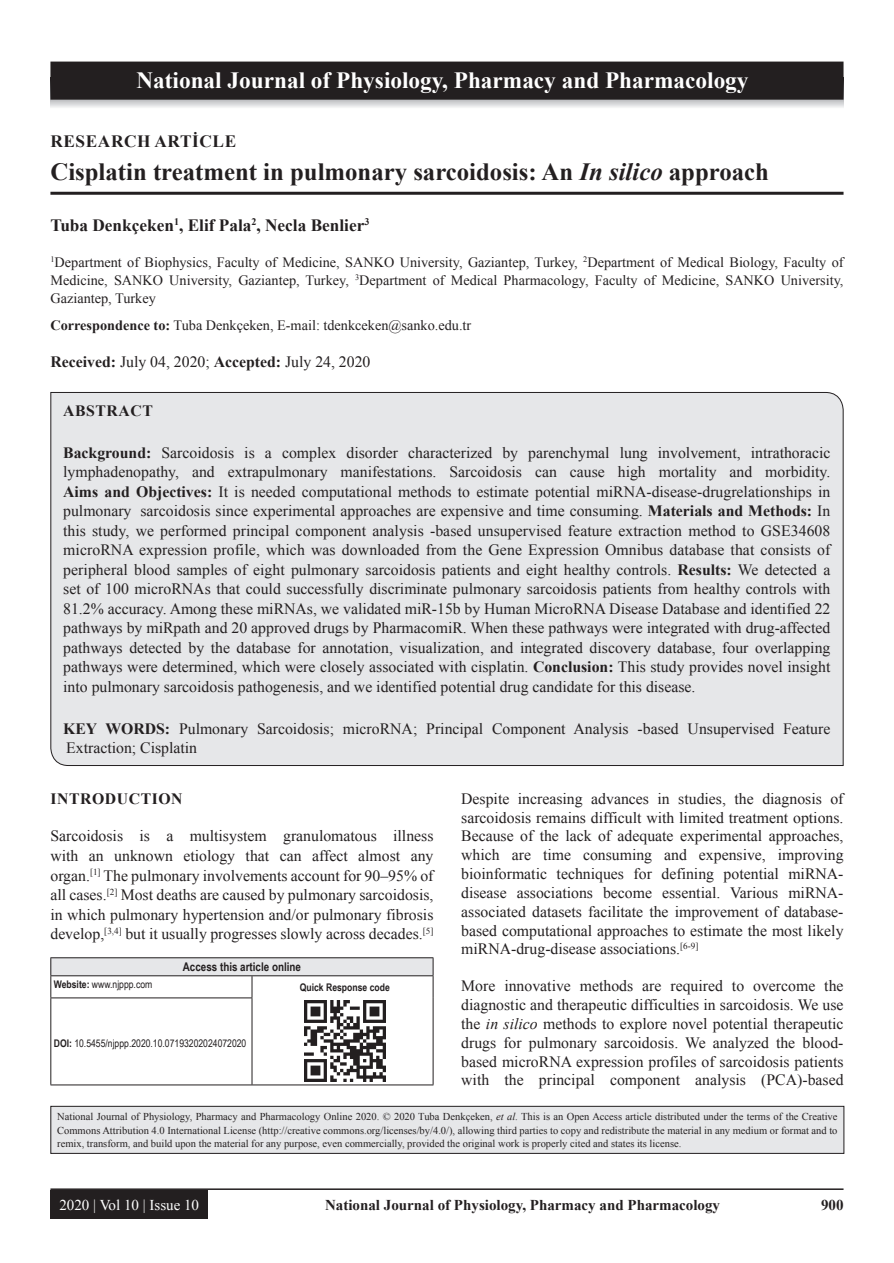
<style>
.page{position:relative;width:894px;height:1263px;background:#fff}
.page>*{position:absolute;margin:0;border:0;box-sizing:border-box;transform-origin:0 0}
.AT{font:700 24.75px "Times New Roman";color:#231f20}
.JN_1{font:700 23.25px "Times New Roman";color:#fff}
.AU{font:700 17.25px "Times New Roman";color:#231f20}
.AH{font:700 17.25px "Times New Roman";letter-spacing:.035em;color:#231f20}
.ABS{font:15.75px/19.5px "Times New Roman";color:#231f20;text-align:justify}
.TX{font:15.75px/18.8px "Times New Roman";color:#231f20;text-align:justify}
.KWD{font:15.75px/19.5px "Times New Roman";color:#231f20}
.HIS{font:15.75px "Times New Roman";color:#231f20}
.ABSH{font:700 15.75px "Times New Roman";letter-spacing:.035em;color:#231f20}
.RF{font:700 15px "Times New Roman";color:#231f20}
.RF_VOL{font:15px "Times New Roman";color:#fff}
.AFF{font:14.25px/18px "Times New Roman";color:#231f20;text-align:justify}
.ADD{font:14.25px "Times New Roman";color:#231f20}
.AAO{font:700 12px "Arial Narrow";color:#231f20}
.JN_TX{font:10.5px/13.5px "Times New Roman";color:#231f20;text-align:justify}
.DOI{font:10.5px "Arial Narrow";color:#231f20}
.Web{font:10.5px "Arial Narrow";color:#231f20}
.QR{font:700 10.5px "Arial Narrow";color:#231f20}
.s1{font-style:italic}
.s2{font-weight:700}
</style>
<div class="page">
<hr style="left:50px;top:1188px;width:793px;height:1px;background:#231f20">
<div style="left:50px;top:1190px;width:158px;height:28px;background:#231f20"></div>
<hr style="left:50px;top:192px;width:793px;height:3px;background:#231f20">
<div style="left:50px;top:392px;width:793px;height:374px;background:#e6e7e9"></div>
<div style="left:51px;top:957px;width:382px;height:18px;background:#e6e7e9"></div>
<svg style="left:251px;top:976px;width:1px;height:21px"></svg>
<hr style="left:50px;top:997px;width:202px;height:1px;background:#231f20">
<hr style="left:50px;top:998px;width:1px;height:86px;background:#231f20">
<hr style="left:251px;top:998px;width:1px;height:86px;background:#231f20">
<hr style="left:50px;top:1084px;width:202px;height:1px;background:#231f20">
<hr style="left:432px;top:998px;width:1px;height:86px;background:#231f20">
<hr style="left:252px;top:1084px;width:181px;height:1px;background:#231f20">
<hr style="left:50px;top:957px;width:202px;height:1px;background:#231f20">
<hr style="left:252px;top:957px;width:181px;height:1px;background:#231f20">
<svg style="left:50px;top:958px;width:1px;height:39px"></svg>
<svg style="left:432px;top:958px;width:1px;height:40px"></svg>
<hr style="left:50px;top:975px;width:202px;height:1px;background:#231f20">
<hr style="left:252px;top:975px;width:181px;height:1px;background:#231f20">
<img style="left:304px;top:1000px;width:81px;height:81px">
<div style="left:51px;top:1106px;width:792px;height:47px;background:#e6e7e9"></div>
<div style="left:50px;top:1106px;width:794px;height:47px;border:1px solid #231f20"></div>
<svg style="left:51px;top:100px;width:792px;height:8px;background:#d9dadc"></svg>
<div style="left:51px;top:62px;width:791px;height:37px;background:#231f20"></div>
<div style="left:50px;top:62px;width:793px;height:38px;border:2px solid #231f20"></div>
<p class="JN_1" style="left:136px;top:64px;width:613px">National Journal of Physiology, Pharmacy and Pharmacology</p>
<p class="AH" style="left:50px;top:128px;width:187px">RESEARCH ARTİCLE</p>
<p class="AT" style="left:50px;top:154px;width:719px">Cisplatin treatment in pulmonary sarcoidosis: An <span class="s1">In silico</span> approach</p>
<p class="AU" style="left:50px;top:212px;width:320px">Tuba Denkçeken<sup>1</sup>, Elif Pala<sup>2</sup>, Necla Benlier<sup>3</sup></p>
<p class="AFF" style="left:50px;top:252px;width:794px"><sup>1</sup>Department of Biophysics, Faculty of Medicine, SANKO University, Gaziantep, Turkey, <sup>2</sup>Department of Medical Biology, Faculty of Medicine, SANKO University, Gaziantep, Turkey, <sup>3</sup>Department of Medical Pharmacology, Faculty of Medicine, SANKO University, Gaziantep, Turkey</p>
<p class="ADD" style="left:50px;top:315px;width:422px"><span class="s2">Correspondence to:</span> Tuba Denkçeken, E-mail: tdenkceken@sanko.edu.tr</p>
<p class="HIS" style="left:50px;top:350px;width:321px"><span class="s2">Received:</span> July 04, 2020; <span class="s2">Accepted:</span> July 24, 2020</p>
<p class="ABSH" style="left:63px;top:399px;width:91px">ABSTRACT</p>
<p class="ABS" style="left:63px;top:442px;width:768px"><span class="s2">Background:</span> Sarcoidosis is a complex disorder characterized by parenchymal lung involvement, intrathoracic lymphadenopathy, and extrapulmonary manifestations. Sarcoidosis can cause high mortality and morbidity.<br><span class="s2">Aims and Objectives:</span> It is needed computational methods to estimate potential miRNA-disease-drugrelationships in pulmonary sarcoidosis since experimental approaches are expensive and time consuming. <span class="s2">Materials and Methods:</span> In this study, we performed principal component analysis -based unsupervised feature extraction method to GSE34608 microRNA expression profile, which was downloaded from the Gene Expression Omnibus database that consists of peripheral blood samples of eight pulmonary sarcoidosis patients and eight healthy controls. <span class="s2">Results:</span> We detected a set of 100 microRNAs that could successfully discriminate pulmonary sarcoidosis patients from healthy controls with 81.2% accuracy. Among these miRNAs, we validated miR-15b by Human MicroRNA Disease Database and identified 22 pathways by miRpath and 20 approved drugs by PharmacomiR. When these pathways were integrated with drug-affected pathways detected by the database for annotation, visualization, and integrated discovery database, four overlapping pathways were determined, which were closely associated with cisplatin. <span class="s2">Conclusion:</span> This study provides novel insight into pulmonary sarcoidosis pathogenesis, and we identified potential drug candidate for this disease.</p>
<p class="KWD" style="left:63px;top:718px;width:768px"><span class="s2">KEY WORDS:</span> Pulmonary Sarcoidosis; microRNA; Principal Component Analysis -based Unsupervised Feature<br>Extraction; Cisplatin</p>
<h1 class="ABSH" style="left:50px;top:787px;width:134px">INTRODUCTION</h1>
<p class="TX" style="left:50px;top:825px;width:384px;line-height:19.6px">Sarcoidosis is a multisystem granulomatous illness with an unknown etiology that can affect almost any organ.<sup>[1]</sup> The pulmonary involvements account for 90–95% of all cases.<sup>[2]</sup> Most deaths are caused by pulmonary sarcoidosis, in which pulmonary hypertension and/or pulmonary fibrosis develop,<sup>[3,4]</sup> but it usually progresses slowly across decades.<sup>[5]</sup></p>
<p class="AAO" style="left:183px;top:958px;width:120px">Access this article online</p>
<p class="Web" style="left:54px;top:976px;width:100px"><span class="s2">Website:</span> www.njppp.com</p>
<p class="QR" style="left:300px;top:979px;width:91px">Quick Response code</p>
<p class="TX" style="left:461px;top:788px;width:383px">Despite increasing advances in studies, the diagnosis of sarcoidosis remains difficult with limited treatment options.<br>Because of the lack of adequate experimental approaches, which are time consuming and expensive, improving bioinformatic techniques for defining potential miRNA&shy;disease associations become essential. Various miRNA&shy;associated datasets facilitate the improvement of database&shy;based computational approaches to estimate the most likely miRNA-drug-disease associations.<sup>[6-9]</sup></p>
<p class="TX" style="left:461px;top:976px;width:383px">More innovative methods are required to overcome the diagnostic and therapeutic difficulties in sarcoidosis. We use the <span class="s1">in silico</span> methods to explore novel potential therapeutic drugs for pulmonary sarcoidosis. We analyzed the blood&shy;based microRNA expression profiles of sarcoidosis patients with the principal component analysis (PCA)-based</p>
<p class="DOI" style="left:54px;top:1035px;width:194px"><span class="s2">DOI:</span> 10.5455/njppp.2020.10.07193202024072020</p>
<p class="JN_TX" style="left:57px;top:1109px;width:781px">National Journal of Physiology, Pharmacy and Pharmacology Online 2020. © 2020 Tuba Denkçeken, <span class="s1">et al</span>. This is an Open Access article distributed under the terms of the Creative Commons Attribution 4.0 International License (http://creative commons.org/licenses/by/4.0/), allowing third parties to copy and redistribute the material in any medium or format and to remix, transform, and build upon the material for any purpose, even commercially, provided the original work is properly cited and states its license.</p>
<p class="RF_VOL" style="left:59px;top:1193px;width:141px">2020 | Vol 10 | Issue 10</p>
<p class="RF" style="left:325px;top:1194px;width:396px">National Journal of Physiology, Pharmacy and Pharmacology</p>
<p class="RF" style="left:820px;top:1194px;width:24px">900</p>
</div>
